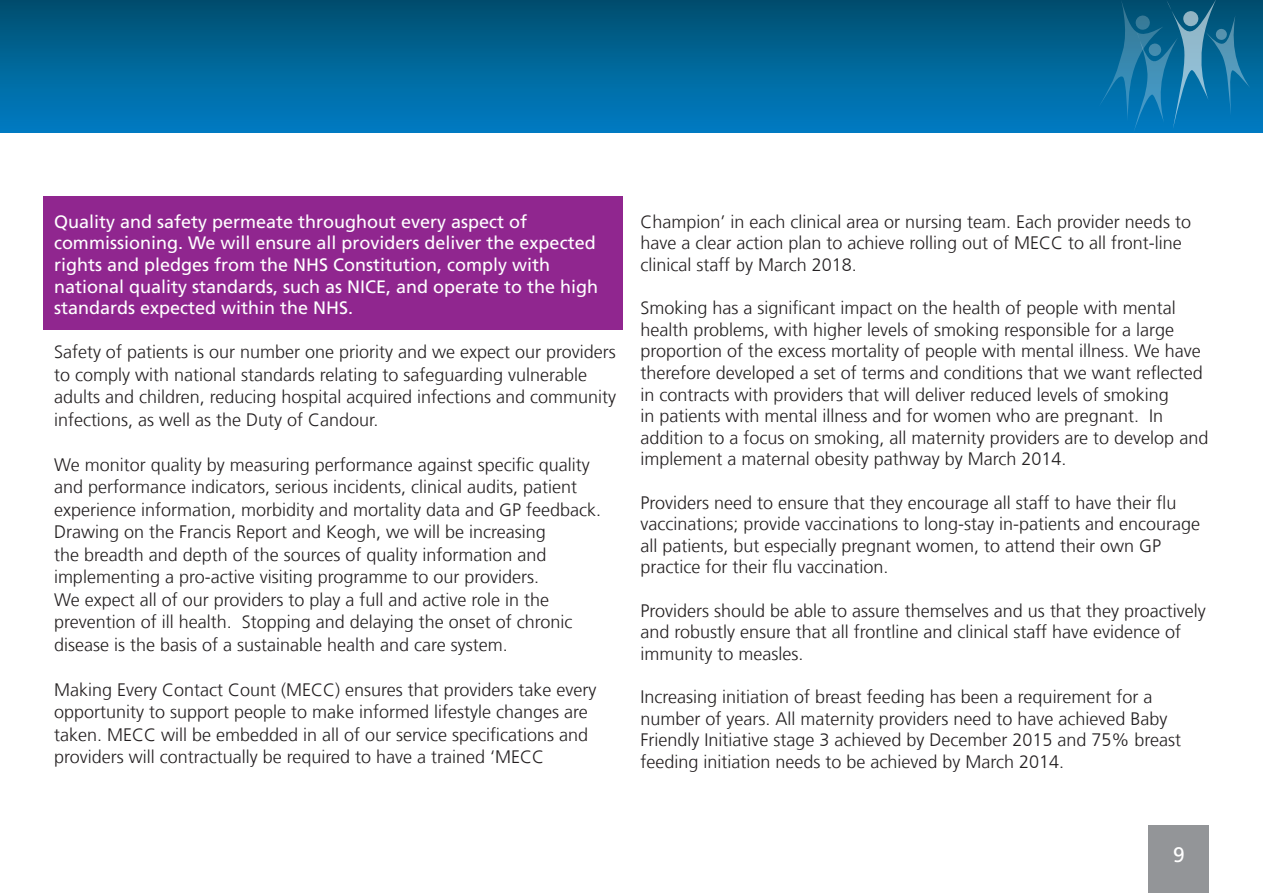
<style>
.page{position:relative;width:1263px;height:893px;background:#fff}
.page>*{position:absolute;margin:0;border:0;box-sizing:border-box;transform-origin:0 0}
.t1{font:21px "Frutiger LT Com";color:#fff}
.t2{font:300 18px/21.6px "Frutiger LT Com";color:#231f20}
.t3{font:18px/21.6px "Frutiger LT Com";color:#fff}
</style>
<div class="page">
<div style="left:1149px;top:825px;width:60px;height:68px;background:#939598"></div>
<div style="left:0;top:0;width:1263px;height:132px;background:linear-gradient(to bottom,#004f6f,#007dc4)"></div>
<svg style="left:1099px;top:0;width:151px;height:133px"></svg>
<svg style="left:1215px;top:29px;width:12px;height:11px"></svg>
<div style="left:43px;top:196px;width:579px;height:134px;background:#90268f"></div>
<p class="t3" style="left:54px;top:211px;width:546px">Quality and safety permeate throughout every aspect of commissioning. We will ensure all providers deliver the expected rights and pledges from the NHS Constitution, comply with national quality standards, such as NICE, and operate to the high standards expected within the NHS.</p>
<p class="t2" style="left:54px;top:341px;width:564px;line-height:22.5px">Safety of patients is our number one priority and we expect our providers to comply with national standards relating to safeguarding vulnerable adults and children, reducing hospital acquired infections and community infections, as well as the Duty of Candour.</p>
<p class="t2" style="left:54px;top:453px;width:549px;line-height:22.5px">We monitor quality by measuring performance against specific quality and performance indicators, serious incidents, clinical audits, patient experience information, morbidity and mortality data and GP feedback.<br>Drawing on the Francis Report and Keogh, we will be increasing<br>the breadth and depth of the sources of quality information and implementing a pro-active visiting programme to our providers.<br>We expect all of our providers to play a full and active role in the prevention of ill health. Stopping and delaying the onset of chronic disease is the basis of a sustainable health and care system.</p>
<p class="t2" style="left:54px;top:678px;width:544px;line-height:22.5px">Making Every Contact Count (MECC) ensures that providers take every opportunity to support people to make informed lifestyle changes are taken. MECC will be embedded in all of our service specifications and providers will contractually be required to have a trained ‘MECC</p>
<p class="t2" style="left:640px;top:211px;width:552px">Champion’ in each clinical area or nursing team. Each provider needs to have a clear action plan to achieve rolling out of MECC to all front-line clinical staff by March 2018.</p>
<p class="t2" style="left:640px;top:297px;width:569px">Smoking has a significant impact on the health of people with mental health problems, with higher levels of smoking responsible for a large proportion of the excess mortality of people with mental illness. We have therefore developed a set of terms and conditions that we want reflected in contracts with providers that will deliver reduced levels of smoking<br>in patients with mental illness and for women who are pregnant. In addition to a focus on smoking, all maternity providers are to develop and implement a maternal obesity pathway by March 2014.</p>
<p class="t2" style="left:640px;top:492px;width:561px">Providers need to ensure that they encourage all staff to have their flu vaccinations; provide vaccinations to long-stay in-patients and encourage all patients, but especially pregnant women, to attend their own GP practice for their flu vaccination.</p>
<p class="t2" style="left:640px;top:600px;width:567px">Providers should be able to assure themselves and us that they proactively and robustly ensure that all frontline and clinical staff have evidence of immunity to measles.</p>
<p class="t2" style="left:640px;top:686px;width:542px">Increasing initiation of breast feeding has been a requirement for a number of years. All maternity providers need to have achieved Baby Friendly Initiative stage 3 achieved by December 2015 and 75% breast feeding initiation needs to be achieved by March 2014.</p>
<p class="t1" style="left:1173px;top:842px;width:13px">9</p>
</div>
